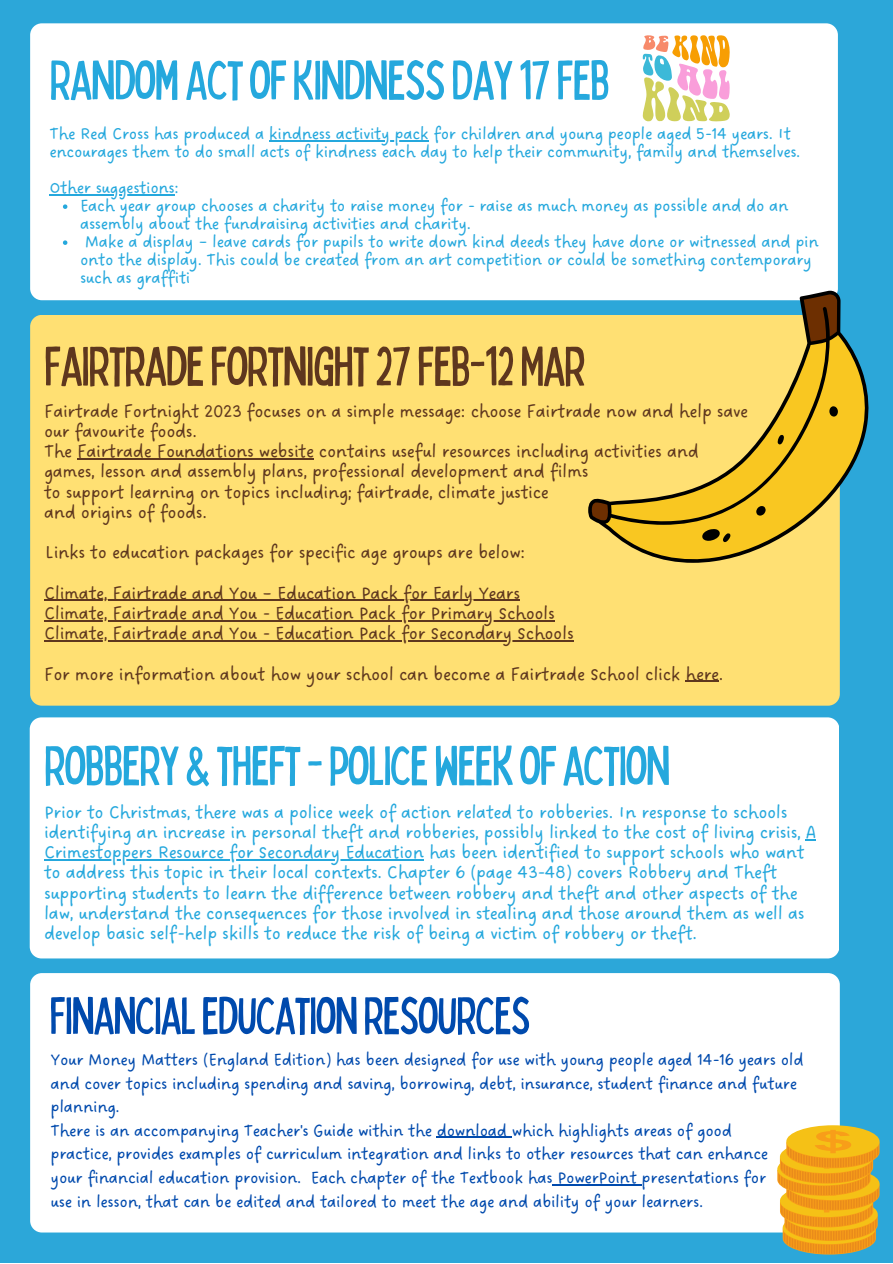
<style>
.page{position:relative;width:893px;height:1264px;background:#fff}
.page>*{position:absolute;margin:0;border:0;box-sizing:border-box;transform-origin:0 0}
.t1{font:condensed 55.5px "Bobby Jones";letter-spacing:-.025em;color:#25a8dd}
.t2{font:condensed 55.5px "Bobby Jones";letter-spacing:-.025em;color:#5e371e}
.t3{font:condensed 52.5px "Bobby Jones";letter-spacing:-.025em;color:#004aad}
.t4{font:19.5px/20.2px "DO Sans Regular";letter-spacing:-.025em;color:#5e371e}
.t5{font:19.5px/20.2px "DO Sans Regular";letter-spacing:-.025em;color:#25a8dd}
.t6{font:18px/23.5px "DO Sans Regular";letter-spacing:-.025em;color:#004aad}
.t7{font:18px/18px "DO Sans Regular";letter-spacing:-.025em;color:#25a8dd}
</style>
<div class="page">
<div style="left:0;top:0;width:892px;height:1262px;background:#2ca7d9"></div>
<div style="left:30px;top:23px;width:807px;height:277px;background:#fff;border-radius:12px"></div>
<div style="left:30px;top:315px;width:809px;height:390px;background:#ffe073;border-radius:12px"></div>
<div style="left:30px;top:717px;width:809px;height:241px;background:#fff;border-radius:12px"></div>
<svg style="left:588px;top:290px;width:281px;height:273px"></svg>
<svg style="left:642px;top:35px;width:88px;height:86px"></svg>
<div style="left:30px;top:973px;width:809px;height:259px;background:#fff;border-radius:12px"></div>
<svg style="left:786px;top:1125px;width:93px;height:32px"></svg>
<svg style="left:777px;top:1129px;width:102px;height:125px;background:#e8a92e"></svg>
<hr style="left:77px;top:458px;width:236px;height:1px;background:#5e371e">
<hr style="left:44px;top:600px;width:476px;height:1px;background:#5e371e">
<hr style="left:44px;top:620px;width:510px;height:1px;background:#5e371e">
<hr style="left:44px;top:640px;width:529px;height:1px;background:#5e371e">
<hr style="left:685px;top:680px;width:33px;height:2px;background:#5e371e">
<hr style="left:44px;top:859px;width:379px;height:1px;background:#25a8dd">
<svg style="left:63px;top:204px;width:4px;height:5px"></svg>
<svg style="left:63px;top:240px;width:4px;height:5px"></svg>
<hr style="left:269px;top:140px;width:159px;height:1px;background:#25a8dd">
<hr style="left:49px;top:194px;width:125px;height:1px;background:#25a8dd">
<hr style="left:437px;top:1136px;width:75px;height:1px;background:#004aad">
<hr style="left:552px;top:1184px;width:89px;height:1px;background:#004aad">
<h1 class="t1" style="left:49px;top:44px;width:562px">RANDOMACTOFKINDNESSDAY17FEB</h1>
<p class="t7" style="left:49px;top:126px;width:752px">The Red Cross has produced a kindness activity pack for children and young people aged 5-14 years. It encourages them to do small acts of kindness each day to help their community, family and themselves.</p>
<p class="t7" style="left:49px;top:180px;width:131px">Other suggestions:</p>
<p class="t7" style="left:80px;top:198px;width:740px">Each year group chooses a charity to raise money for - raise as much money as possible and do an assembly about the fundraising activities and charity.<br>Make a display – leave cards for pupils to write down kind deeds they have done or witnessed and pin onto the display. This could be created from an art competition or could be something contemporary such as graffiti</p>
<h1 class="t2" style="left:44px;top:330px;width:543px">FAIRTRADEFORTNIGHT27FEB-12MAR</h1>
<p class="t4" style="left:44px;top:401px;width:705px">Fairtrade Fortnight 2023 focuses on a simple message: choose Fairtrade now and help save our favourite foods.<br>The Fairtrade Foundations website contains useful resources including activities and games, lesson and assembly plans, professional development and films<br>to support learning on topics including; fairtrade, climate justice<br>and origins of foods.</p>
<p class="t4" style="left:44px;top:533px;width:483px;line-height:40.5px">Links to education packages for specific age groups are below:<br>Climate, Fairtrade and You – Education Pack for Early Years</p>
<p class="t4" style="left:44px;top:604px;width:531px">Climate, Fairtrade and You - Education Pack for Primary Schools<br>Climate, Fairtrade and You - Education Pack for Secondary Schools</p>
<p class="t4" style="left:44px;top:664px;width:680px">For more information about how your school can become a Fairtrade School click here.</p>
<h1 class="t1" style="left:44px;top:729px;width:628px">ROBBERY&amp;THEFT-POLICEWEEKOFACTION</h1>
<p class="t5" style="left:44px;top:802px;width:774px">Prior to Christmas, there was a police week of action related to robberies. In response to schools identifying an increase in personal theft and robberies, possibly linked to the cost of living crisis, A Crimestoppers Resource for Secondary Education has been identified to support schools who want to address this topic in their local contexts. Chapter 6 (page 43-48) covers Robbery and Theft supporting students to learn the difference between robbery and theft and other aspects of the law, understand the consequences for those involved in stealing and those around them as well as develop basic self-help skills to reduce the risk of being a victim of robbery or theft.</p>
<h2 class="t3" style="left:49px;top:981px;width:482px">FINANCIALEDUCATIONRESOURCES</h2>
<p class="t6" style="left:51px;top:1048px;width:754px">Your Money Matters (England Edition) has been designed for use with young people aged 14-16 years old and cover topics including spending and saving, borrowing, debt, insurance, student finance and future planning.<br>There is an accompanying Teacher's Guide within the download which highlights areas of good<br>practice, provides examples of curriculum integration and links to other resources that can enhance your financial education provision. Each chapter of the Textbook has PowerPoint presentations for<br>use in lesson, that can be edited and tailored to meet the age and ability of your learners.</p>
</div>
